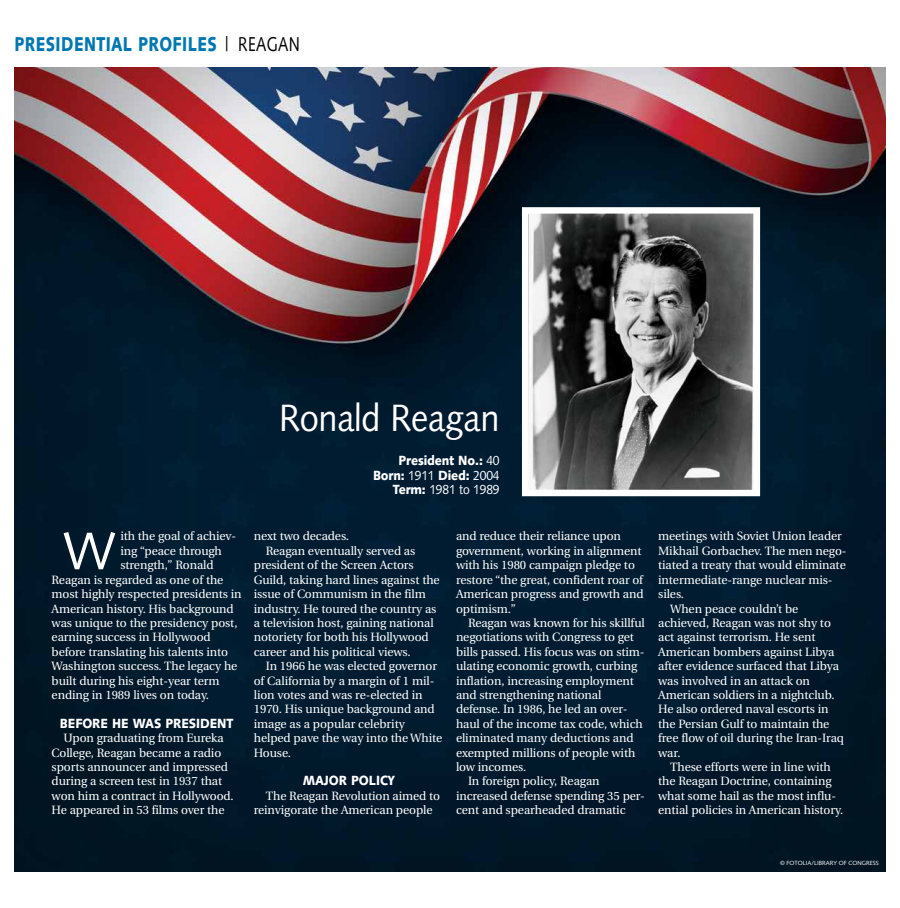
<style>
.page{position:relative;width:900px;height:908px;background:#fff}
.page>*{position:absolute;margin:0;border:0;box-sizing:border-box;transform-origin:0 0}
.t1{font:52.8px "Syntax";color:#fff}
.t2{font:38px "Syntax";letter-spacing:-.01em;color:#fff;scale:.91 1}
.t3{font:900 20px "Syntax";letter-spacing:.025em;color:#0077b1;scale:.77 1}
.t4{font:900 13.3px/14.4px "Syntax";letter-spacing:-.01em;color:#fff;text-align:right;scale:.91 1}
.t5{font:12px/14.4px "Utopia";letter-spacing:-.01em;color:#fff}
.t6{font:6px "Syntax";color:#fff}
.s1{font-weight:400;color:#000}
.s2{font-weight:400}
</style>
<div class="page">
<img style="left:14px;top:68px;width:872px;height:802px">
<img style="left:529px;top:214px;width:224px;height:275px">
<div style="left:522px;top:207px;width:238px;height:289px;border:6px solid #fff"></div>
<h3 class="t3" style="left:14px;top:32px;width:372px">PRESIDENTIAL PROFILES <span class="s1">| REAGAN</span></h3>
<h2 class="t2" style="left:279px;top:395px;width:244px">Ronald Reagan</h2>
<p class="t4" style="left:373px;top:453px;width:141px">President No.: <span class="s2">40<br></span>Born: <span class="s2">1911</span> Died: <span class="s2">2004<br></span>Term: <span class="s2">1981 to 1989</span></p>
<h1 class="t1" style="left:63px;top:519px;width:54px">W</h1>
<p class="t5" style="left:120px;top:529px;width:117px">ith the goal of achiev-</p>
<p class="t5" style="left:120px;top:543px;width:103px">ing “peace through</p>
<p class="t5" style="left:120px;top:558px;width:95px">strength,” Ronald</p>
<p class="t5" style="left:52px;top:572px;width:173px">Reagan is regarded as one of the</p>
<p class="t5" style="left:52px;top:587px;width:192px">most highly respected presidents in</p>
<p class="t5" style="left:52px;top:601px;width:184px">American history. His background</p>
<p class="t5" style="left:52px;top:615px;width:187px">was unique to the presidency post,</p>
<p class="t5" style="left:52px;top:630px;width:161px">earning success in Hollywood</p>
<p class="t5" style="left:52px;top:644px;width:178px">before translating his talents into</p>
<p class="t5" style="left:52px;top:659px;width:187px">Washington success. The legacy he</p>
<p class="t5" style="left:52px;top:673px;width:169px">built during his eight-year term</p>
<p class="t5" style="left:52px;top:687px;width:159px">ending in 1989 lives on today.</p>
<p class="t4" style="left:60px;top:715px;width:192px">BEFORE HE WAS PRESIDENT</p>
<p class="t5" style="left:52px;top:731px;width:184px;text-indent:12px">Upon graduating from Eureka<br>College, Reagan became a radio sports announcer and impressed during a screen test in 1937 that won him a contract in Hollywood.<br>He appeared in 53 films over the</p>
<p class="t5" style="left:254px;top:529px;width:97px">next two decades.</p>
<p class="t5" style="left:266px;top:543px;width:151px">Reagan eventually served as</p>
<p class="t5" style="left:254px;top:558px;width:161px">president of the Screen Actors</p>
<p class="t5" style="left:254px;top:572px;width:187px">Guild, taking hard lines against the</p>
<p class="t5" style="left:254px;top:587px;width:174px">issue of Communism in the film</p>
<p class="t5" style="left:254px;top:601px;width:184px">industry. He toured the country as</p>
<p class="t5" style="left:254px;top:615px;width:181px">a television host, gaining national</p>
<p class="t5" style="left:254px;top:630px;width:177px">notoriety for both his Hollywood</p>
<p class="t5" style="left:254px;top:644px;width:158px">career and his political views.</p>
<p class="t5" style="left:266px;top:659px;width:173px">In 1966 he was elected governor</p>
<p class="t5" style="left:254px;top:673px;width:182px">of California by a margin of 1 mil-</p>
<p class="t5" style="left:254px;top:687px;width:170px">lion votes and was re-elected in</p>
<p class="t5" style="left:254px;top:702px;width:182px">1970. His unique background and</p>
<p class="t5" style="left:254px;top:716px;width:152px">image as a popular celebrity</p>
<p class="t5" style="left:254px;top:731px;width:190px">helped pave the way into the White</p>
<p class="t5" style="left:254px;top:745px;width:39px">House.</p>
<p class="t4" style="left:303px;top:773px;width:103px">MAJOR POLICY</p>
<p class="t5" style="left:254px;top:788px;width:188px;text-indent:12px">The Reagan Revolution aimed to reinvigorate the American people</p>
<p class="t5" style="left:456px;top:529px;width:189px">and reduce their reliance upon government, working in alignment with his 1980 campaign pledge to restore “the great, confident roar of<br>American progress and growth and optimism.”</p>
<p class="t5" style="left:468px;top:615px;width:178px">Reagan was known for his skillful</p>
<p class="t5" style="left:456px;top:630px;width:180px">negotiations with Congress to get</p>
<p class="t5" style="left:456px;top:644px;width:190px">bills passed. His focus was on stim-</p>
<p class="t5" style="left:456px;top:659px;width:183px">ulating economic growth, curbing</p>
<p class="t5" style="left:456px;top:673px;width:179px">inflation, increasing employment</p>
<p class="t5" style="left:456px;top:687px;width:147px">and strengthening national</p>
<p class="t5" style="left:456px;top:702px;width:173px">defense. In 1986, he led an over-</p>
<p class="t5" style="left:456px;top:716px;width:188px">haul of the income tax code, which</p>
<p class="t5" style="left:456px;top:731px;width:179px">eliminated many deductions and</p>
<p class="t5" style="left:456px;top:745px;width:181px">exempted millions of people with</p>
<p class="t5" style="left:456px;top:759px;width:72px">low incomes.</p>
<p class="t5" style="left:468px;top:774px;width:133px">In foreign policy, Reagan</p>
<p class="t5" style="left:456px;top:788px;width:190px">increased defense spending 35 per-</p>
<p class="t5" style="left:456px;top:803px;width:171px">cent and spearheaded dramatic</p>
<p class="t5" style="left:658px;top:529px;width:185px">meetings with Soviet Union leader</p>
<p class="t5" style="left:658px;top:543px;width:190px">Mikhail Gorbachev. The men nego-</p>
<p class="t5" style="left:658px;top:558px;width:189px">tiated a treaty that would eliminate</p>
<p class="t5" style="left:658px;top:572px;width:176px">intermediate-range nuclear mis-</p>
<p class="t5" style="left:658px;top:587px;width:27px">siles.</p>
<p class="t5" style="left:670px;top:601px;width:130px">When peace couldn’t be</p>
<p class="t5" style="left:658px;top:615px;width:174px">achieved, Reagan was not shy to</p>
<p class="t5" style="left:658px;top:630px;width:159px">act against terrorism. He sent</p>
<p class="t5" style="left:658px;top:644px;width:178px">American bombers against Libya</p>
<p class="t5" style="left:658px;top:659px;width:182px">after evidence surfaced that Libya</p>
<p class="t5" style="left:658px;top:673px;width:153px">was involved in an attack on</p>
<p class="t5" style="left:658px;top:687px;width:178px">American soldiers in a nightclub.</p>
<p class="t5" style="left:658px;top:702px;width:172px">He also ordered naval escorts in</p>
<p class="t5" style="left:658px;top:716px;width:173px">the Persian Gulf to maintain the</p>
<p class="t5" style="left:658px;top:731px;width:187px">free flow of oil during the Iran-Iraq</p>
<p class="t5" style="left:658px;top:745px;width:24px">war.</p>
<p class="t5" style="left:670px;top:759px;width:162px">These efforts were in line with</p>
<p class="t5" style="left:658px;top:774px;width:175px">the Reagan Doctrine, containing</p>
<p class="t5" style="left:658px;top:788px;width:179px">what some hail as the most influ-</p>
<p class="t5" style="left:658px;top:803px;width:187px">ential policies in American history.</p>
<p class="t6" style="left:780px;top:859px;width:100px">© FOTOLIA/LIBRARY OF CONGRESS</p>
</div>
